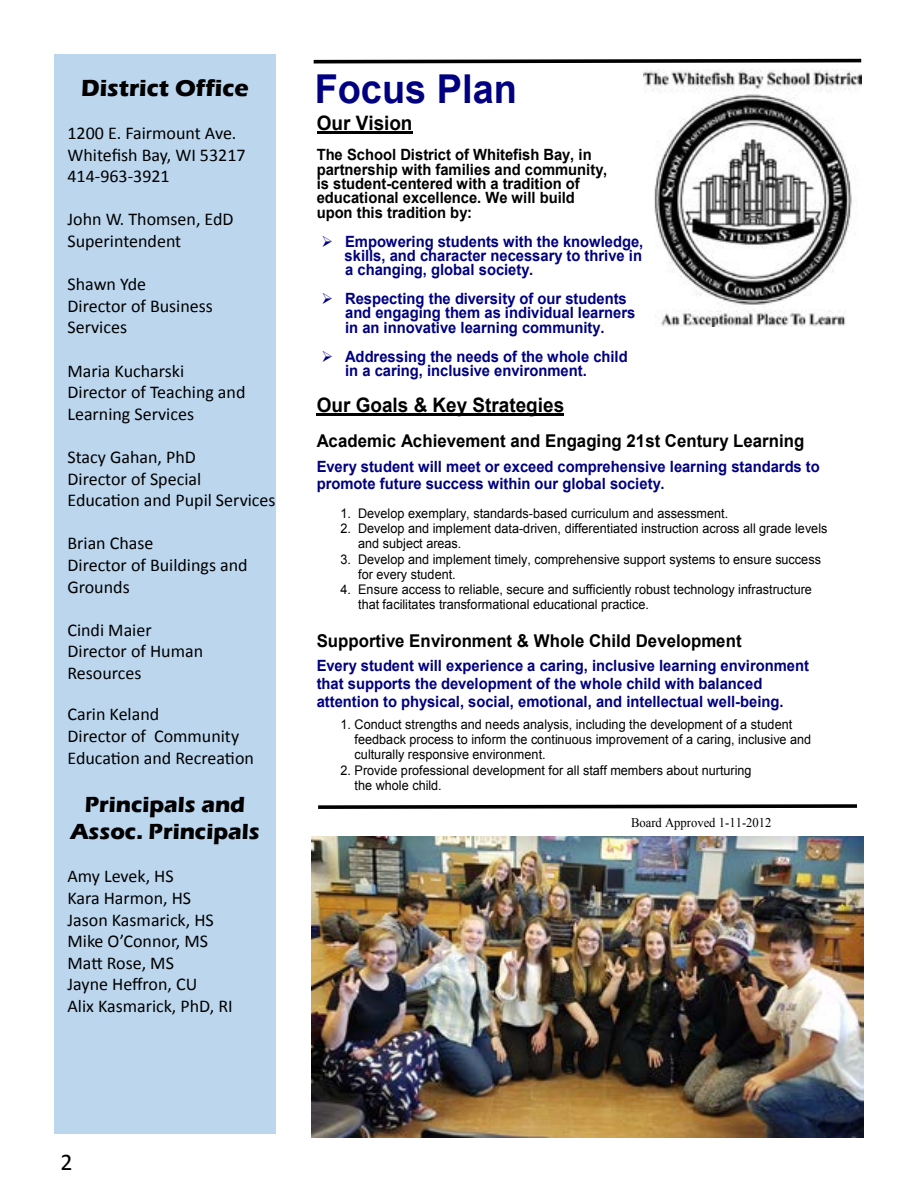
<style>
.page{position:relative;width:918px;height:1188px;background:#fff}
.page>*{position:absolute;margin:0;border:0;box-sizing:border-box;transform-origin:0 0}
.t1{font:700 39.9px "Arial";color:#000080;scale:.95 1}
.t2{font:700 24px "Eras ITC";color:#000}
.t3{font:24px "Calibri";color:#000}
.t4{font:700 22.5px/27px "Eras ITC";color:#000;text-align:center}
.t5{font:700 19.95px "Arial";color:#000;scale:.95 1}
.t6{font:18px/21.6px "Calibri";color:#000}
.t7{font:700 17.7px "Arial";color:#000;scale:.95 1}
.t8{font:700 15.6px/14.4px "Arial";color:#000080;scale:.95 1}
.t9{font:700 15.6px/14.4px "Arial";color:#000;scale:.95 1}
.t10{font:13.35px/15.3px "Arial";color:#000;scale:.95 1}
.t11{font:13.35px "Times New Roman";color:#000;scale:.95 1}
</style>
<div class="page">
<div style="left:54px;top:54px;width:222px;height:1080px;background:#bcd6ee"></div>
<hr style="left:317px;top:132px;width:95px;height:2px;background:#000">
<hr style="left:317px;top:414px;width:247px;height:2px;background:#000">
<img style="left:643px;top:70px;width:219px;height:257px">
<svg style="left:313px;top:58px;width:549px;height:6px"></svg>
<svg style="left:318px;top:804px;width:539px;height:5px;background:#474747"></svg>
<img style="left:311px;top:837px;width:553px;height:300px">
<h2 class="t2" style="left:81px;top:74px;width:169px">District Office</h2>
<h3 class="t6" style="left:68px;top:121px;width:180px">1200 E. Fairmount Ave.<br>Whitefish Bay, WI 53217<br>414-963-3921</h3>
<h3 class="t6" style="left:68px;top:208px;width:168px">John W. Thomsen, EdD<br>Superintendent</h3>
<h3 class="t6" style="left:68px;top:273px;width:147px">Shawn Yde<br>Director of Business<br>Services</h3>
<h3 class="t6" style="left:68px;top:359px;width:180px">Maria Kucharski<br>Director of Teaching and<br>Learning Services</h3>
<h3 class="t6" style="left:68px;top:445px;width:210px">Stacy Gahan, PhD<br>Director of Special<br>Education and Pupil Services</h3>
<h3 class="t6" style="left:68px;top:532px;width:182px">Brian Chase<br>Director of Buildings and<br>Grounds</h3>
<h3 class="t6" style="left:68px;top:618px;width:137px">Cindi Maier<br>Director of Human<br>Resources</h3>
<h3 class="t6" style="left:68px;top:703px;width:188px">Carin Keland<br>Director of Community<br>Education and Recreation</h3>
<h3 class="t4" style="left:70px;top:791px;width:191px">Principals and<br>Assoc. Principals</h3>
<h3 class="t6" style="left:68px;top:865px;width:167px">Amy Levek, HS<br>Kara Harmon, HS<br>Jason Kasmarick, HS<br>Mike O’Connor, MS<br>Matt Rose, MS<br>Jayne Heffron, CU<br>Alix Kasmarick, PhD, RI</h3>
<h1 class="t1" style="left:315px;top:63px;width:214px">Focus Plan</h1>
<h3 class="t5" style="left:317px;top:110px;width:102px">Our Vision</h3>
<p class="t9" style="left:317px;top:148px;width:307px">The School District of Whitefish Bay, in partnership with families and community, is student-centered with a tradition of educational excellence. We will build upon this tradition by:</p>
<p class="t8" style="left:345px;top:234px;width:316px;text-align:justify;text-indent:-23px">➢ Empowering students with the knowledge, skills, and character necessary to thrive in a changing, global society.</p>
<p class="t8" style="left:345px;top:292px;width:307px;text-indent:-24px">➢ Respecting the diversity of our students and engaging them as individual learners in an innovative learning community.</p>
<p class="t8" style="left:345px;top:349px;width:299px;text-indent:-24px">➢ Addressing the needs of the whole child in a caring, inclusive environment.</p>
<h3 class="t5" style="left:317px;top:391px;width:262px">Our Goals &amp; Key Strategies</h3>
<h3 class="t7" style="left:317px;top:429px;width:515px">Academic Achievement and Engaging 21st Century Learning</h3>
<p class="t8" style="left:317px;top:458px;width:531px;line-height:17.9px">Every student will meet or exceed comprehensive learning standards to promote future success within our global society.</p>
<p class="t10" style="left:340px;top:506px;width:410px">1. Develop exemplary, standards-based curriculum and assessment.</p>
<p class="t10" style="left:358px;top:521px;width:495px;text-indent:-18px">2. Develop and implement data-driven, differentiated instruction across all grade levels and subject areas.</p>
<p class="t10" style="left:358px;top:551px;width:489px;text-indent:-18px">3. Develop and implement timely, comprehensive support systems to ensure success for every student.</p>
<p class="t10" style="left:358px;top:582px;width:479px;text-indent:-18px">4. Ensure access to reliable, secure and sufficiently robust technology infrastructure that facilitates transformational educational practice.</p>
<h3 class="t7" style="left:317px;top:629px;width:449px">Supportive Environment &amp; Whole Child Development</h3>
<p class="t8" style="left:317px;top:657px;width:520px;line-height:17.9px">Every student will experience a caring, inclusive learning environment that supports the development of the whole child with balanced attention to physical, social, emotional, and intellectual well-being.</p>
<p class="t10" style="left:355px;top:717px;width:482px;text-indent:-14px">1. Conduct strengths and needs analysis, including the development of a student feedback process to inform the continuous improvement of a caring, inclusive and culturally responsive environment.</p>
<p class="t10" style="left:355px;top:763px;width:419px;text-indent:-14px">2. Provide professional development for all staff members about nurturing the whole child.</p>
<p class="t11" style="left:631px;top:814px;width:149px">Board Approved 1-11-2012</p>
<h2 class="t3" style="left:60px;top:1147px;width:14px">2</h2>
</div>
